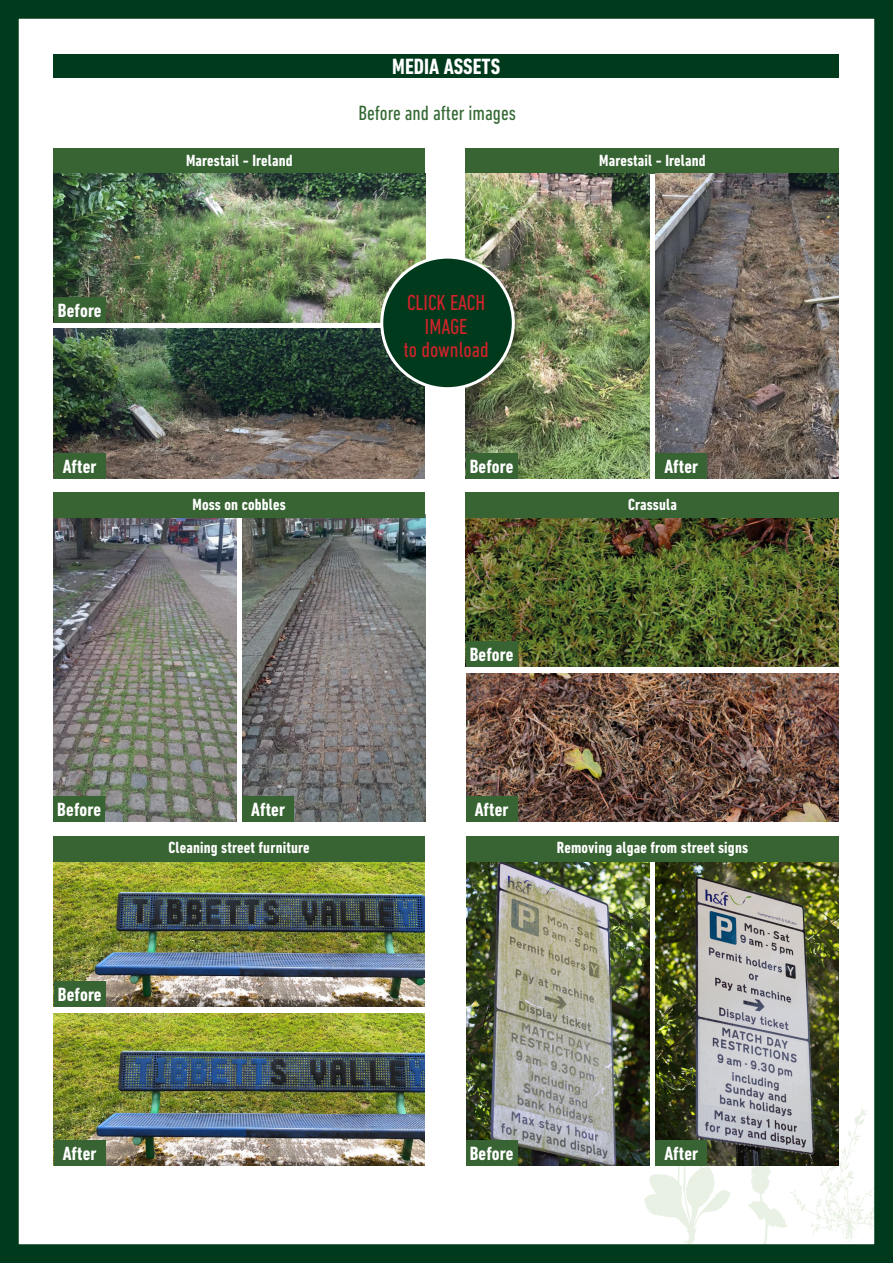
<style>
.page{position:relative;width:893px;height:1263px;background:#fff}
.page>*{position:absolute;margin:0;border:0;box-sizing:border-box;transform-origin:0 0}
.t1{font:700 condensed 22.5px "DIN Next LT Pro";color:#fff}
.t2{font:condensed 22.2px "DIN Next LT Pro";color:#d1232a}
.t3{font:condensed 21px "DIN Next LT Pro";color:#326732}
.t4{font:700 condensed 19.5px "DIN Next LT Pro";letter-spacing:.01em;color:#fff}
.t5{font:700 condensed 16.5px "DIN Next LT Pro";letter-spacing:.01em;color:#fff}
</style>
<div class="page">
<img style="left:0;top:0;width:893px;height:1263px">
<img style="left:466px;top:861px;width:183px;height:304px">
<img style="left:656px;top:861px;width:183px;height:304px">
<img style="left:466px;top:518px;width:373px;height:149px">
<img style="left:466px;top:673px;width:373px;height:149px">
<img style="left:54px;top:861px;width:371px;height:146px">
<img style="left:54px;top:1013px;width:371px;height:152px">
<div style="left:54px;top:493px;width:371px;height:25px;background:#376432"></div>
<div style="left:54px;top:836px;width:371px;height:25px;background:#376432"></div>
<div style="left:466px;top:836px;width:373px;height:25px;background:#376432"></div>
<div style="left:466px;top:493px;width:373px;height:25px;background:#376432"></div>
<div style="left:54px;top:297px;width:51px;height:25px;background:#376432"></div>
<div style="left:54px;top:981px;width:51px;height:26px;background:#376432"></div>
<div style="left:466px;top:454px;width:51px;height:25px;background:#376432"></div>
<div style="left:466px;top:642px;width:51px;height:25px;background:#376432"></div>
<div style="left:466px;top:1140px;width:51px;height:25px;background:#376432"></div>
<div style="left:54px;top:454px;width:51px;height:25px;background:#376432"></div>
<div style="left:54px;top:1140px;width:51px;height:25px;background:#376432"></div>
<div style="left:656px;top:454px;width:51px;height:25px;background:#376432"></div>
<div style="left:466px;top:797px;width:51px;height:25px;background:#376432"></div>
<div style="left:656px;top:1140px;width:51px;height:25px;background:#376432"></div>
<div style="left:54px;top:797px;width:51px;height:25px;background:#376432"></div>
<div style="left:243px;top:797px;width:51px;height:25px;background:#376432"></div>
<div style="left:382px;top:257px;width:131px;height:132px;background:#003a1d;border-radius:50%"></div>
<div style="left:380px;top:256px;width:135px;height:134px;border:3px solid #fff;border-radius:50%"></div>
<p class="t1" style="left:392px;top:54px;width:109px">MEDIA ASSETS</p>
<p class="t3" style="left:359px;top:101px;width:159px">Before and after images</p>
<p class="t4" style="left:58px;top:299px;width:45px">Before</p>
<p class="t4" style="left:63px;top:455px;width:35px">After</p>
<p class="t5" style="left:186px;top:151px;width:108px">Marestail - Ireland</p>
<p class="t5" style="left:599px;top:151px;width:108px">Marestail - Ireland</p>
<p class="t5" style="left:193px;top:495px;width:95px">Moss on cobbles</p>
<p class="t2" style="left:407px;top:290px;width:79px">CLICK EACH</p>
<p class="t2" style="left:425px;top:314px;width:44px">IMAGE</p>
<p class="t2" style="left:404px;top:337px;width:87px">to download</p>
<p class="t4" style="left:470px;top:456px;width:45px">Before</p>
<p class="t4" style="left:470px;top:643px;width:45px">Before</p>
<p class="t4" style="left:664px;top:455px;width:35px">After</p>
<p class="t5" style="left:628px;top:495px;width:50px">Crassula</p>
<p class="t4" style="left:57px;top:799px;width:45px">Before</p>
<p class="t4" style="left:251px;top:799px;width:35px">After</p>
<p class="t4" style="left:475px;top:799px;width:35px">After</p>
<p class="t4" style="left:58px;top:983px;width:45px">Before</p>
<p class="t4" style="left:63px;top:1142px;width:35px">After</p>
<p class="t5" style="left:169px;top:838px;width:143px">Cleaning street furniture</p>
<p class="t5" style="left:557px;top:838px;width:193px">Removing algae from street signs</p>
<p class="t4" style="left:470px;top:1142px;width:45px">Before</p>
<p class="t4" style="left:664px;top:1142px;width:35px">After</p>
</div>
